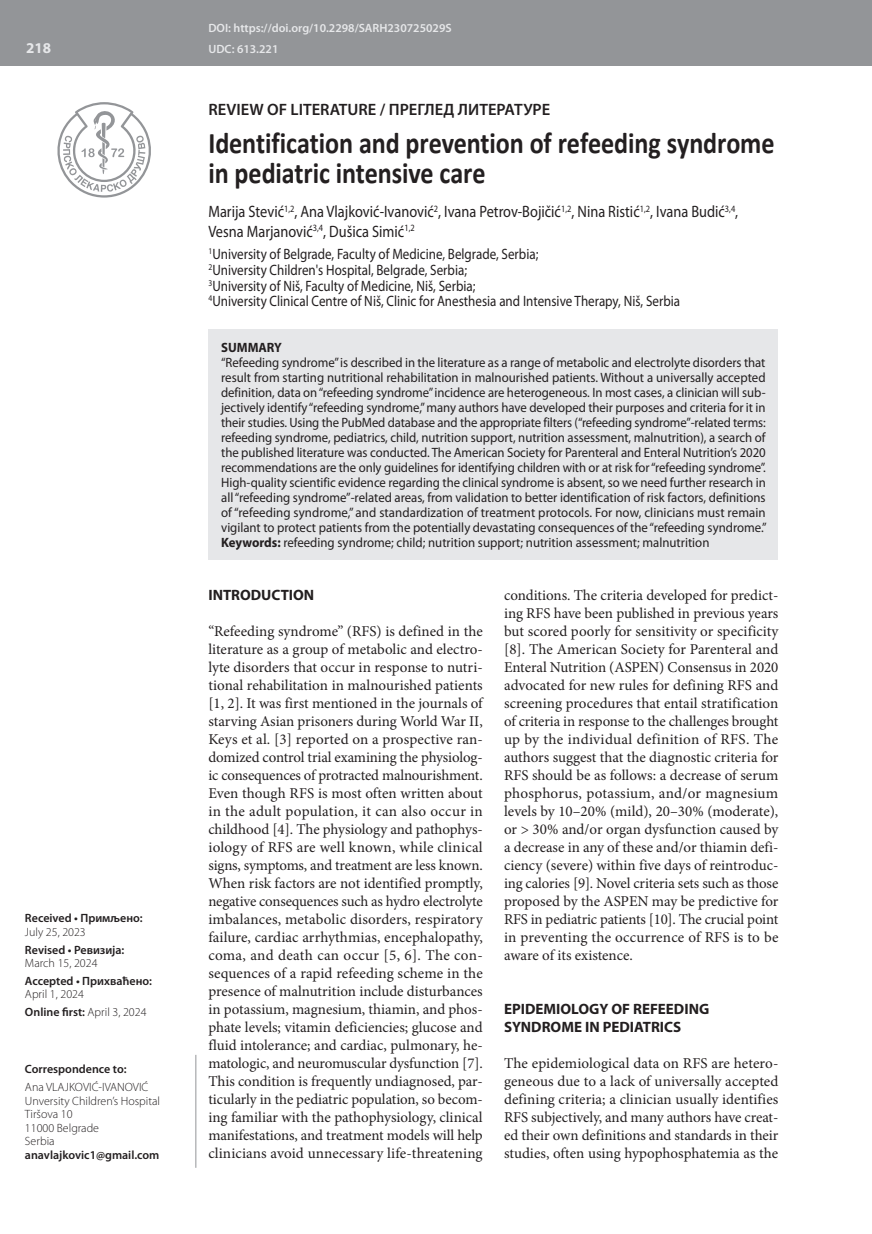
<style>
.page{position:relative;width:872px;height:1234px;background:#fff}
.page>*{position:absolute;margin:0;border:0;box-sizing:border-box;transform-origin:0 0}
.t1{font:700 30px/30px "Calibri";letter-spacing:-.005em;color:#231f20;scale:.87 1}
.t2{font:16.5px/19.5px "Myriad Pro";color:#231f20;scale:.87 1}
.t3{font:600 16.5px "Myriad Pro";color:#231f20}
.t4{font:15px/18px "Minion Pro";color:#231f20;text-align:justify}
.t5{font:15px/15.8px "Myriad Pro";color:#231f20;scale:.87 1}
.t6{font:700 15px/18px "Myriad Pro";color:#231f20}
.t7{font:700 15px "Myriad Pro";color:#e6e7e9}
.t8{font:13.5px/15px "Myriad Pro";color:#231f20;text-align:justify;scale:.95 1}
.t9{font:700 13.5px "Myriad Pro";color:#231f20;scale:.95 1}
.t10{font:300 12px/13.5px "Myriad Pro";color:#231f20}
.t11{font:600 12px "Myriad Pro";color:#231f20}
.t12{font:600 12px/21.3px "Myriad Pro";color:#e6e7e9}
.s1{font-weight:600}
.s2{font-weight:700}
</style>
<div class="page">
<div style="left:0;top:0;width:872px;height:66px;background:#939598"></div>
<svg style="left:57px;top:102px;width:94px;height:95px"></svg>
<hr style="left:196px;top:1054px;width:1px;height:113px;background:#939598">
<div style="left:208px;top:329px;width:570px;height:230px;background:#e6e7e9"></div>
<p class="t7" style="left:26px;top:38px;width:26px">218</p>
<p class="t11" style="left:25px;top:910px;width:119px">Received • Примљено:</p>
<p class="t10" style="left:25px;top:924px;width:62px">July 25, 2023</p>
<p class="t11" style="left:25px;top:941px;width:101px">Revised • Ревизија:</p>
<p class="t10" style="left:25px;top:956px;width:74px">March 15, 2024</p>
<p class="t11" style="left:25px;top:972px;width:129px">Accepted • Прихваћено:</p>
<p class="t10" style="left:25px;top:985px;width:123px;line-height:17.7px">April 1, 2024<br><span class="s1">Online first:</span> April 3, 2024</p>
<p class="t11" style="left:25px;top:1061px;width:103px">Correspondence to:</p>
<p class="t10" style="left:25px;top:1080px;width:137px">Ana VLAJKOVIĆ-IVANOVIĆ<br>Unversity Children’s Hospital<br>Tiršova 10<br>11000 Belgrade<br>Serbia</p>
<p class="t11" style="left:25px;top:1146px;width:136px">anavlajkovic1@gmail.com</p>
<p class="t12" style="left:208px;top:17px;width:245px">DOI: https://doi.org/10.2298/SARH230725029S<br>UDC: 613.221</p>
<p class="t3" style="left:208px;top:98px;width:343px">REVIEW OF LITERATURE / ПРЕГЛЕД ЛИТЕРАТУРЕ</p>
<h1 class="t1" style="left:208px;top:128px;width:652px">Identification and prevention of refeeding syndrome in pediatric intensive care</h1>
<p class="t2" style="left:208px;top:202px;width:610px">Marija Stević<sup>1,2</sup>, Ana Vlajković-Ivanović<sup>2</sup>, Ivana Petrov-Bojičić<sup>1,2</sup>, Nina Ristić<sup>1,2</sup>, Ivana Budić<sup>3,4</sup>,<br>Vesna Marjanović<sup>3,4</sup>, Dušica Simić<sup>1,2</sup></p>
<p class="t5" style="left:208px;top:246px;width:544px"><sup>1</sup>University of Belgrade, Faculty of Medicine, Belgrade, Serbia;<br><sup>2</sup>University Children's Hospital, Belgrade, Serbia;<br><sup>3</sup>University of Niš, Faculty of Medicine, Niš, Serbia;<br><sup>4</sup>University Clinical Centre of Niš, Clinic for Anesthesia and Intensive Therapy, Niš, Serbia</p>
<p class="t9" style="left:221px;top:338px;width:66px">SUMMARY</p>
<p class="t8" style="left:221px;top:354px;width:576px">“Refeeding syndrome” is described in the literature as a range of metabolic and electrolyte disorders that result from starting nutritional rehabilitation in malnourished patients. Without a universally accepted definition, data on “refeeding syndrome” incidence are heterogeneous. In most cases, a clinician will sub&shy;jectively identify “refeeding syndrome,” many authors have developed their purposes and criteria for it in their studies. Using the PubMed database and the appropriate filters (“refeeding syndrome”-related terms: refeeding syndrome, pediatrics, child, nutrition support, nutrition assessment, malnutrition), a search of the published literature was conducted. The American Society for Parenteral and Enteral Nutrition’s 2020 recommendations are the only guidelines for identifying children with or at risk for “refeeding syndrome”.<br>High-quality scientific evidence regarding the clinical syndrome is absent, so we need further research in all “refeeding syndrome”-related areas, from validation to better identification of risk factors, definitions of “refeeding syndrome,” and standardization of treatment protocols. For now, clinicians must remain vigilant to protect patients from the potentially devastating consequences of the “refeeding syndrome.” <span class="s2">Keywords:</span> refeeding syndrome; child; nutrition support; nutrition assessment; malnutrition</p>
<p class="t6" style="left:208px;top:585px;width:107px">INTRODUCTION</p>
<p class="t4" style="left:208px;top:622px;width:276px">“Refeeding syndrome” (RFS) is defined in the literature as a group of metabolic and electro&shy;lyte disorders that occur in response to nutri&shy;tional rehabilitation in malnourished patients [1, 2]. It was first mentioned in the journals of starving Asian prisoners during World War II, Keys et al. [3] reported on a prospective ran&shy;domized control trial examining the physiolog&shy;ic consequences of protracted malnourishment.<br>Even though RFS is most often written about in the adult population, it can also occur in childhood [4]. The physiology and pathophys&shy;iology of RFS are well known, while clinical signs, symptoms, and treatment are less known.<br>When risk factors are not identified promptly, negative consequences such as hydro electrolyte imbalances, metabolic disorders, respiratory failure, cardiac arrhythmias, encephalopathy, coma, and death can occur [5, 6]. The con&shy;sequences of a rapid refeeding scheme in the presence of malnutrition include disturbances in potassium, magnesium, thiamin, and phos&shy;phate levels; vitamin deficiencies; glucose and fluid intolerance; and cardiac, pulmonary, he&shy;matologic, and neuromuscular dysfunction [7].<br>This condition is frequently undiagnosed, par&shy;ticularly in the pediatric population, so becom&shy;ing familiar with the pathophysiology, clinical manifestations, and treatment models will help clinicians avoid unnecessary life-threatening</p>
<p class="t4" style="left:504px;top:586px;width:276px">conditions. The criteria developed for predict&shy;ing RFS have been published in previous years but scored poorly for sensitivity or specificity [8]. The American Society for Parenteral and Enteral Nutrition (ASPEN) Consensus in 2020 advocated for new rules for defining RFS and screening procedures that entail stratification of criteria in response to the challenges brought up by the individual definition of RFS. The authors suggest that the diagnostic criteria for RFS should be as follows: a decrease of serum phosphorus, potassium, and/or magnesium levels by 10–20% (mild), 20–30% (moderate), or &gt; 30% and/or organ dysfunction caused by a decrease in any of these and/or thiamin defi&shy;ciency (severe) within five days of reintroduc&shy;ing calories [9]. Novel criteria sets such as those proposed by the ASPEN may be predictive for RFS in pediatric patients [10]. The crucial point in preventing the occurrence of RFS is to be aware of its existence.</p>
<p class="t6" style="left:504px;top:999px;width:207px">EPIDEMIOLOGY OF REFEEDING<br>SYNDROME IN PEDIATRICS</p>
<p class="t4" style="left:504px;top:1054px;width:276px">The epidemiological data on RFS are hetero&shy;geneous due to a lack of universally accepted defining criteria; a clinician usually identifies RFS subjectively, and many authors have creat&shy;ed their own definitions and standards in their studies, often using hypophosphatemia as the</p>
</div>
